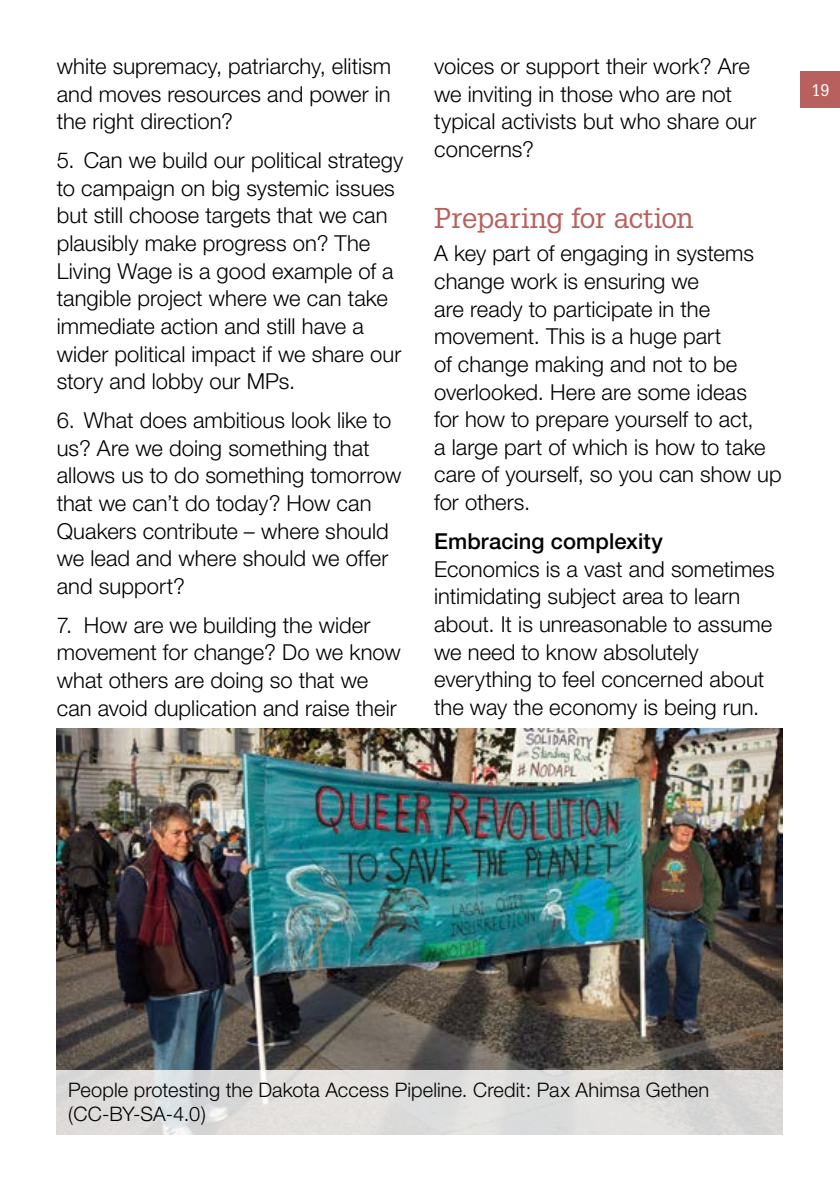
<style>
.page{position:relative;width:840px;height:1191px;background:#fff}
.page>*{position:absolute;margin:0;border:0;box-sizing:border-box;transform-origin:0 0}
.t1{font:28px "Glypha";letter-spacing:-.015em;color:#b8605d}
.t2{font:300 22px/27.6px "Helvetica Neue";color:#000}
.t3{font:500 22px "Helvetica Neue";letter-spacing:.005em;color:#000}
.t4{font:300 20px/24px "Helvetica Neue";letter-spacing:.005em;color:#000}
.t5{font:16.4px "Glypha";color:#fff}
</style>
<div class="page">
<div style="left:799px;top:71px;width:40px;height:37px;background:#b8605d"></div>
<img style="left:57px;top:729px;width:725px;height:340px">
<div style="left:57px;top:1069px;width:725px;height:66px;background:#dedddc"></div>
<p class="t2" style="left:57px;top:52px;width:336px;text-align:justify">white supremacy, patriarchy, elitism and moves resources and power in the right direction?</p>
<p class="t2" style="left:57px;top:146px;width:348px">5. Can we build our political strategy to campaign on big systemic issues but still choose targets that we can plausibly make progress on? The Living Wage is a good example of a tangible project where we can take immediate action and still have a wider political impact if we share our story and lobby our MPs.</p>
<p class="t2" style="left:57px;top:406px;width:346px">6. What does ambitious look like to us? Are we doing something that allows us to do something tomorrow that we can’t do today? How can<br>Quakers contribute – where should we lead and where should we offer and support?</p>
<p class="t2" style="left:57px;top:610px;width:345px">7. How are we building the wider movement for change? Do we know what others are doing so that we can avoid duplication and raise their</p>
<p class="t2" style="left:434px;top:52px;width:323px">voices or support their work? Are we inviting in those who are not typical activists but who share our concerns?</p>
<p class="t1" style="left:434px;top:201px;width:261px">Preparing for action</p>
<p class="t2" style="left:434px;top:239px;width:349px">A key part of engaging in systems change work is ensuring we<br>are ready to participate in the movement. This is a huge part<br>of change making and not to be overlooked. Here are some ideas<br>for how to prepare yourself to act,<br>a large part of which is how to take care of yourself, so you can show up for others.</p>
<p class="t3" style="left:434px;top:528px;width:230px">Embracing complexity</p>
<p class="t2" style="left:434px;top:554px;width:342px">Economics is a vast and sometimes intimidating subject area to learn about. It is unreasonable to assume we need to know absolutely everything to feel concerned about the way the economy is being run.</p>
<p class="t5" style="left:811px;top:80px;width:19px">19</p>
<p class="t4" style="left:68px;top:1077px;width:642px">People protesting the Dakota Access Pipeline. Credit: Pax Ahimsa Gethen (CC-BY-SA-4.0)</p>
</div>
